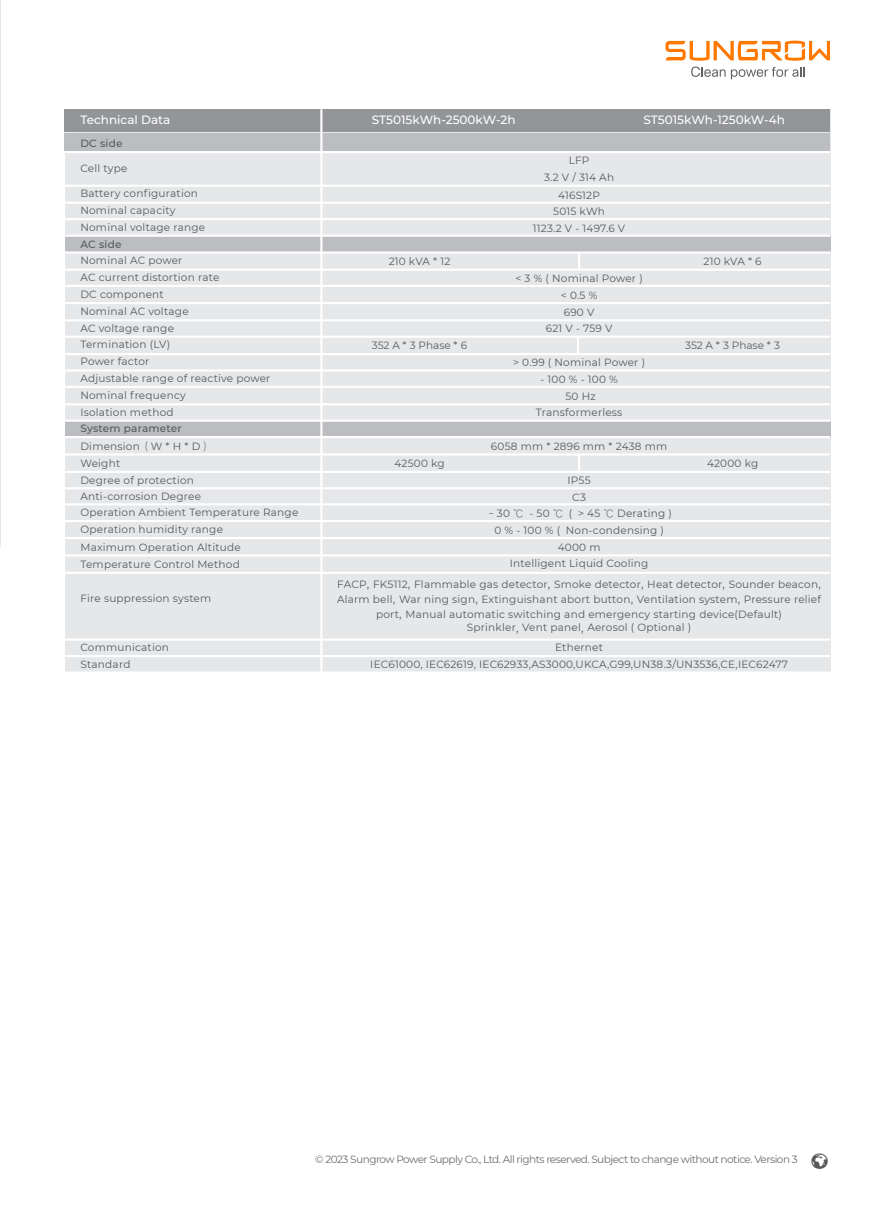
<style>
.page{position:relative;width:893px;height:1212px;background:#fff}
.page>*{position:absolute;margin:0;border:0;box-sizing:border-box;transform-origin:0 0}
.t1{font:500 12px "Montserrat";color:#fff}
.t2{font:10.5px/15px "Montserrat";letter-spacing:.02em;color:#57585a;text-align:center}
.t3{font:10.5px "Montserrat";letter-spacing:-.05em;color:#6c6d70}
.t4{font:500 10.5px "Montserrat";letter-spacing:.02em;color:#57585a}
.t5{font:10.5px "Montserrat";color:#595a5b}
.s1{font-family:"HY Qi Hei DZS"}
.s2{font-family:"Sim Sun"}
.s3{font-size:12px}
.s4{color:#57585a}
</style>
<div class="page">
<svg style="left:665px;top:41px;width:165px;height:20px"></svg>
<svg style="left:691px;top:67px;width:113px;height:12px"></svg>
<img style="left:811px;top:1153px;width:17px;height:16px">
<hr style="left:0;top:0;width:1px;height:547px;background:#e6e7e9">
<div style="left:65px;top:109px;width:765px;height:563px;background:#e6e7e9"></div>
<div style="left:65px;top:109px;width:765px;height:22px;background:#939598"></div>
<div style="left:65px;top:134px;width:765px;height:17px;background:#bcbdc0"></div>
<div style="left:65px;top:236px;width:765px;height:16px;background:#bcbdc0"></div>
<div style="left:65px;top:421px;width:765px;height:16px;background:#bcbdc0"></div>
<hr style="left:65px;top:151px;width:765px;height:2px;background:#fff">
<hr style="left:65px;top:185px;width:765px;height:2px;background:#fff">
<hr style="left:65px;top:202px;width:765px;height:2px;background:#fff">
<hr style="left:65px;top:218px;width:765px;height:2px;background:#fff">
<hr style="left:65px;top:235px;width:765px;height:2px;background:#fff">
<hr style="left:65px;top:251px;width:765px;height:3px;background:#fff">
<hr style="left:57px;top:269px;width:773px;height:2px;background:#fff">
<hr style="left:62px;top:285px;width:768px;height:2px;background:#fff">
<hr style="left:65px;top:302px;width:765px;height:2px;background:#fff">
<hr style="left:65px;top:369px;width:765px;height:3px;background:#fff">
<hr style="left:65px;top:353px;width:765px;height:2px;background:#fff">
<hr style="left:65px;top:336px;width:765px;height:2px;background:#fff">
<hr style="left:65px;top:319px;width:765px;height:2px;background:#fff">
<hr style="left:65px;top:386px;width:765px;height:2px;background:#fff">
<hr style="left:65px;top:403px;width:765px;height:2px;background:#fff">
<hr style="left:65px;top:420px;width:765px;height:2px;background:#fff">
<hr style="left:65px;top:436px;width:765px;height:2px;background:#fff">
<hr style="left:65px;top:453px;width:765px;height:2px;background:#fff">
<hr style="left:65px;top:471px;width:765px;height:2px;background:#fff">
<hr style="left:65px;top:487px;width:765px;height:2px;background:#fff">
<hr style="left:65px;top:537px;width:765px;height:2px;background:#fff">
<hr style="left:65px;top:503px;width:765px;height:2px;background:#fff">
<hr style="left:65px;top:520px;width:765px;height:2px;background:#fff">
<hr style="left:65px;top:554px;width:765px;height:2px;background:#fff">
<hr style="left:65px;top:655px;width:765px;height:2px;background:#fff">
<hr style="left:65px;top:671px;width:765px;height:2px;background:#fff">
<hr style="left:320px;top:109px;width:2px;height:564px;background:#fff">
<hr style="left:65px;top:638px;width:765px;height:3px;background:#fff">
<svg style="left:578px;top:254px;width:2px;height:15px"></svg>
<svg style="left:577px;top:338px;width:2px;height:15px"></svg>
<svg style="left:578px;top:455px;width:2px;height:16px"></svg>
<hr style="left:65px;top:572px;width:766px;height:2px;background:#fff">
<p class="t1" style="left:80px;top:112px;width:92px">Technical Data</p>
<p class="t4" style="left:80px;top:136px;width:44px">DC side</p>
<p class="t2" style="left:80px;top:161px;width:49px">Cell type</p>
<p class="t2" style="left:80px;top:186px;width:119px">Battery configuration</p>
<p class="t2" style="left:80px;top:202px;width:97px">Nominal capacity</p>
<p class="t2" style="left:80px;top:219px;width:126px">Nominal voltage range</p>
<p class="t4" style="left:80px;top:237px;width:43px">AC side</p>
<p class="t2" style="left:80px;top:253px;width:104px">Nominal AC power</p>
<p class="t2" style="left:80px;top:270px;width:140px">AC current distortion rate</p>
<p class="t2" style="left:80px;top:286px;width:85px">DC component</p>
<p class="t2" style="left:80px;top:303px;width:110px">Nominal AC voltage</p>
<p class="t2" style="left:80px;top:320px;width:95px">AC voltage range</p>
<p class="t2" style="left:80px;top:337px;width:91px">Termination (LV)</p>
<p class="t2" style="left:80px;top:354px;width:71px">Power factor</p>
<p class="t2" style="left:80px;top:370px;width:192px">Adjustable range of reactive power</p>
<p class="t2" style="left:80px;top:387px;width:107px">Nominal frequency</p>
<p class="t2" style="left:80px;top:404px;width:95px">Isolation method</p>
<p class="t4" style="left:80px;top:421px;width:103px">System parameter</p>
<p class="t2" style="left:80px;top:438px;width:132px">Dimension<span class="s1">（</span>W * H * D<span class="s1">）</span></p>
<p class="t2" style="left:80px;top:455px;width:41px">Weight</p>
<p class="t2" style="left:80px;top:472px;width:115px">Degree of protection</p>
<p class="t2" style="left:80px;top:489px;width:122px">Anti-corrosion Degree</p>
<p class="t2" style="left:80px;top:504px;width:219px">Operation Ambient Temperature Range</p>
<p class="t2" style="left:80px;top:521px;width:144px">Operation humidity range</p>
<p class="t2" style="left:80px;top:539px;width:162px">Maximum Operation Altitude</p>
<p class="t2" style="left:80px;top:556px;width:161px">Temperature Control Method</p>
<p class="t2" style="left:80px;top:590px;width:132px">Fire suppression system</p>
<p class="t2" style="left:80px;top:640px;width:90px">Communication</p>
<p class="t2" style="left:80px;top:657px;width:52px">Standard</p>
<p class="t1" style="left:372px;top:111px;width:145px">ST5015kWh-2500kW-2h</p>
<p class="t2" style="left:389px;top:254px;width:63px">210 kVA * 12</p>
<p class="t2" style="left:569px;top:153px;width:22px">LFP</p>
<p class="t2" style="left:544px;top:169px;width:72px">3.2 V / 314 Ah</p>
<p class="t2" style="left:558px;top:187px;width:43px">416S12P</p>
<p class="t2" style="left:553px;top:204px;width:53px">5015 kWh</p>
<p class="t2" style="left:533px;top:221px;width:94px">1123.2 V - 1497.6 V</p>
<p class="t1" style="left:644px;top:111px;width:143px">ST5015kWh-1250kW-4h</p>
<p class="t2" style="left:703px;top:254px;width:60px">210 kVA * 6</p>
<p class="t2" style="left:515px;top:270px;width:129px">&lt; 3 % ( Nominal Power )</p>
<p class="t2" style="left:561px;top:287px;width:38px">&lt; 0.5 %</p>
<p class="t2" style="left:564px;top:304px;width:32px">690 V</p>
<p class="t2" style="left:546px;top:321px;width:68px">621 V - 759 V</p>
<p class="t2" style="left:513px;top:354px;width:134px">&gt; 0.99 ( Nominal Power )</p>
<p class="t2" style="left:540px;top:371px;width:79px">﹣ 100 % - 100 %</p>
<p class="t2" style="left:565px;top:388px;width:32px">50 Hz</p>
<p class="t2" style="left:536px;top:405px;width:88px">Transformerless</p>
<p class="t2" style="left:491px;top:438px;width:178px">6058 mm * 2896 mm * 2438 mm</p>
<p class="t2" style="left:568px;top:472px;width:25px">IP55</p>
<p class="t2" style="left:572px;top:489px;width:15px">C3</p>
<p class="t2" style="left:486px;top:506px;width:187px"><span class="s2">﹣</span>30 <span class="s1">℃</span> - 50 <span class="s1">℃</span> ( &gt; 45 <span class="s1">℃</span> Derating )</p>
<p class="t2" style="left:494px;top:522px;width:171px">0 % - 100 % ( Non-condensing )</p>
<p class="t2" style="left:558px;top:539px;width:44px">4000 m</p>
<p class="t2" style="left:510px;top:556px;width:140px">Intelligent Liquid Cooling</p>
<p class="t2" style="left:337px;top:576px;width:485px">FACP<span class="s3">,</span> FK5112<span class="s3">,</span> Flammable gas detector<span class="s3">,</span> Smoke detector<span class="s3">,</span> Heat detector<span class="s3">,</span> Sounder beacon<span class="s3">,<br></span>Alarm bell<span class="s3">,</span> War ning sign<span class="s3">,</span> Extinguishant abort button<span class="s3">,</span> Ventilation system<span class="s3">,</span> Pressure relief port<span class="s3">,</span> Manual automatic switching and emergency starting device(Default)</p>
<p class="t2" style="left:467px;top:619px;width:226px">Sprinkler<span class="s3">,</span> Vent panel<span class="s3">,</span> Aerosol ( Optional )</p>
<p class="t2" style="left:555px;top:640px;width:49px">Ethernet</p>
<p class="t2" style="left:370px;top:656px;width:419px">IEC61000, IEC62619, IEC62933,AS3000,UKCA,G99,UN38.3/UN3536,CE,IEC62477</p>
<p class="t5" style="left:372px;top:338px;width:97px">352 A <span class="s4">*</span> 3 Phase <span class="s4">*</span> 6</p>
<p class="t5" style="left:685px;top:338px;width:96px">352 A <span class="s4">*</span> 3 Phase <span class="s4">*</span> 3</p>
<p class="t2" style="left:394px;top:455px;width:52px">42500 kg</p>
<p class="t2" style="left:707px;top:455px;width:53px">42000 kg</p>
<p class="t3" style="left:315px;top:1152px;width:484px">© 2023 Sungrow Power Supply Co., Ltd. All rights reserved. Subject to change without notice. Version 3</p>
</div>
